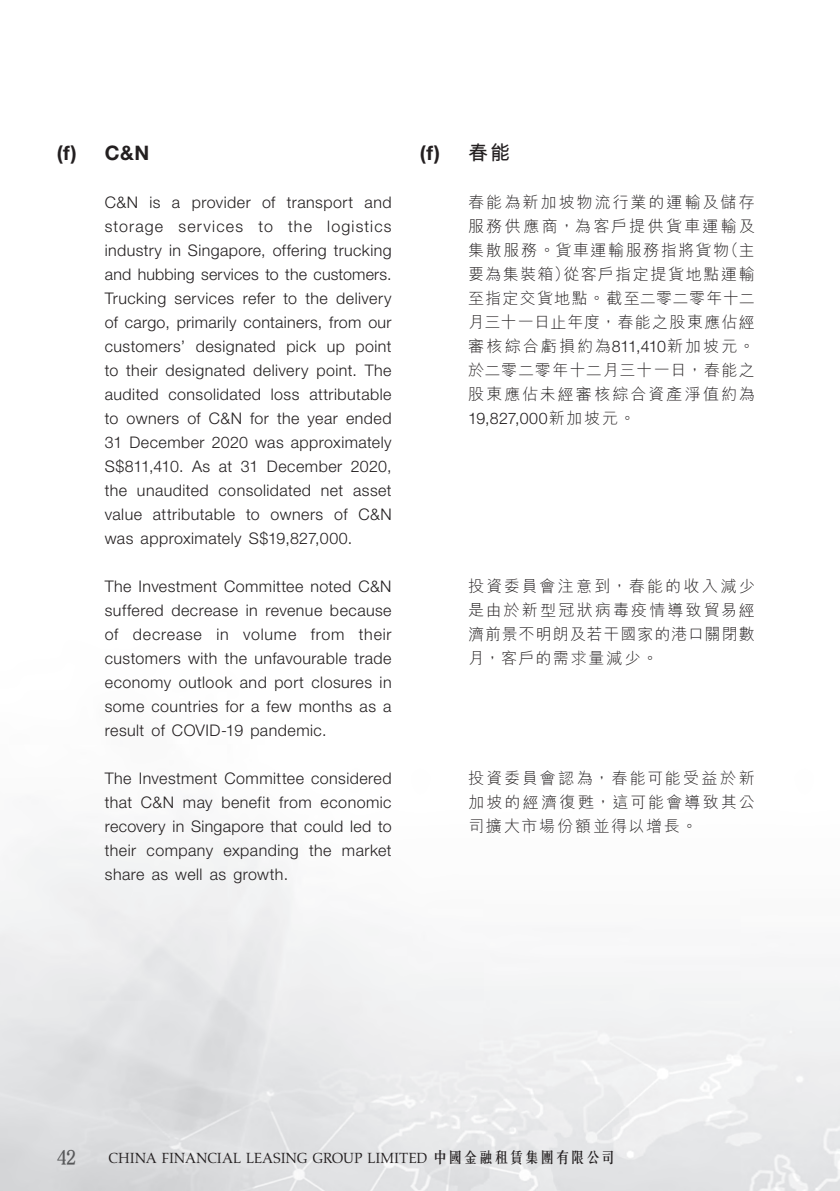
<style>
.page{position:relative;width:840px;height:1191px;background:#fff}
.page>*{position:absolute;margin:0;border:0;box-sizing:border-box;transform-origin:0 0}
._04___H2{font:700 20px "Helvetica Neue LT Std";color:#231f20}
.t1{font:500 20px "C Song 3 HK";color:#57585a}
._12___P2{font:300 16px/24px "Helvetica Neue LT Std";letter-spacing:.03em;color:#231f20;text-align:justify}
._12___P2-2{font:300 16px/24px "M Hei HK";letter-spacing:.115em;color:#231f20;text-align:justify}
.t2{font:15px "Aldus LT Std";letter-spacing:-.01em;color:#231f20}
.s1{font-family:"M Hei HK"}
.s2{font-family:"Helvetica Neue LT Std"}
.s3{font-family:"C Song 3 HK";font-weight:500}
</style>
<div class="page">
<p class="_04___H2" style="left:57px;top:140px;width:94px">(f) C&amp;N</p>
<p class="_12___P2" style="left:105px;top:190px;width:288px">C&amp;N is a provider of transport and storage services to the logistics industry in Singapore, offering trucking and hubbing services to the customers.<br>Trucking services refer to the delivery of cargo, primarily containers, from our customers’ designated pick up point to their designated delivery point. The audited consolidated loss attributable to owners of C&amp;N for the year ended 31 December 2020 was approximately S$811,410. As at 31 December 2020, the unaudited consolidated net asset value attributable to owners of C&amp;N was approximately S$19,827,000.</p>
<p class="_12___P2" style="left:105px;top:574px;width:288px">The Investment Committee noted C&amp;N suffered decrease in revenue because of decrease in volume from their customers with the unfavourable trade economy outlook and port closures in some countries for a few months as a result of COVID-19 pandemic.</p>
<p class="_12___P2" style="left:105px;top:766px;width:288px">The Investment Committee considered that C&amp;N may benefit from economic recovery in Singapore that could led to their company expanding the market share as well as growth.</p>
<p class="_04___H2" style="left:420px;top:140px;width:92px">(f) <span class="s1">春能</span></p>
<p class="_12___P2-2" style="left:468px;top:189px;width:288px">春能為新加坡物流行業的運輸及儲存服務供應商，為客戶提供貨車運輸及集散服務。貨車運輸服務指將貨物（主要為集裝箱）從客戶指定提貨地點運輸至指定交貨地點。截至二零二零年十二月三十一日止年度，春能之股東應佔經審核綜合虧損約為<span class="s2">811,410</span>新加坡元。於二零二零年十二月三十一日，春能之股東應佔未經審核綜合資產淨值約為<span class="s2">19,827,000</span>新加坡元。</p>
<p class="_12___P2-2" style="left:468px;top:573px;width:288px">投資委員會注意到，春能的收入減少是由於新型冠狀病毒疫情導致貿易經濟前景不明朗及若干國家的港口關閉數月，客戶的需求量減少。</p>
<p class="_12___P2-2" style="left:468px;top:765px;width:288px">投資委員會認為，春能可能受益於新加坡的經濟復甦，這可能會導致其公司擴大市場份額並得以增長。</p>
<p class="t1" style="left:57px;top:1141px;width:21px">42</p>
<p class="t2" style="left:108px;top:1149px;width:508px">CHINA FINANCIAL LEASING GROUP LIMITED <span class="s3">中國金融租賃集團有限公司</span></p>
</div>
